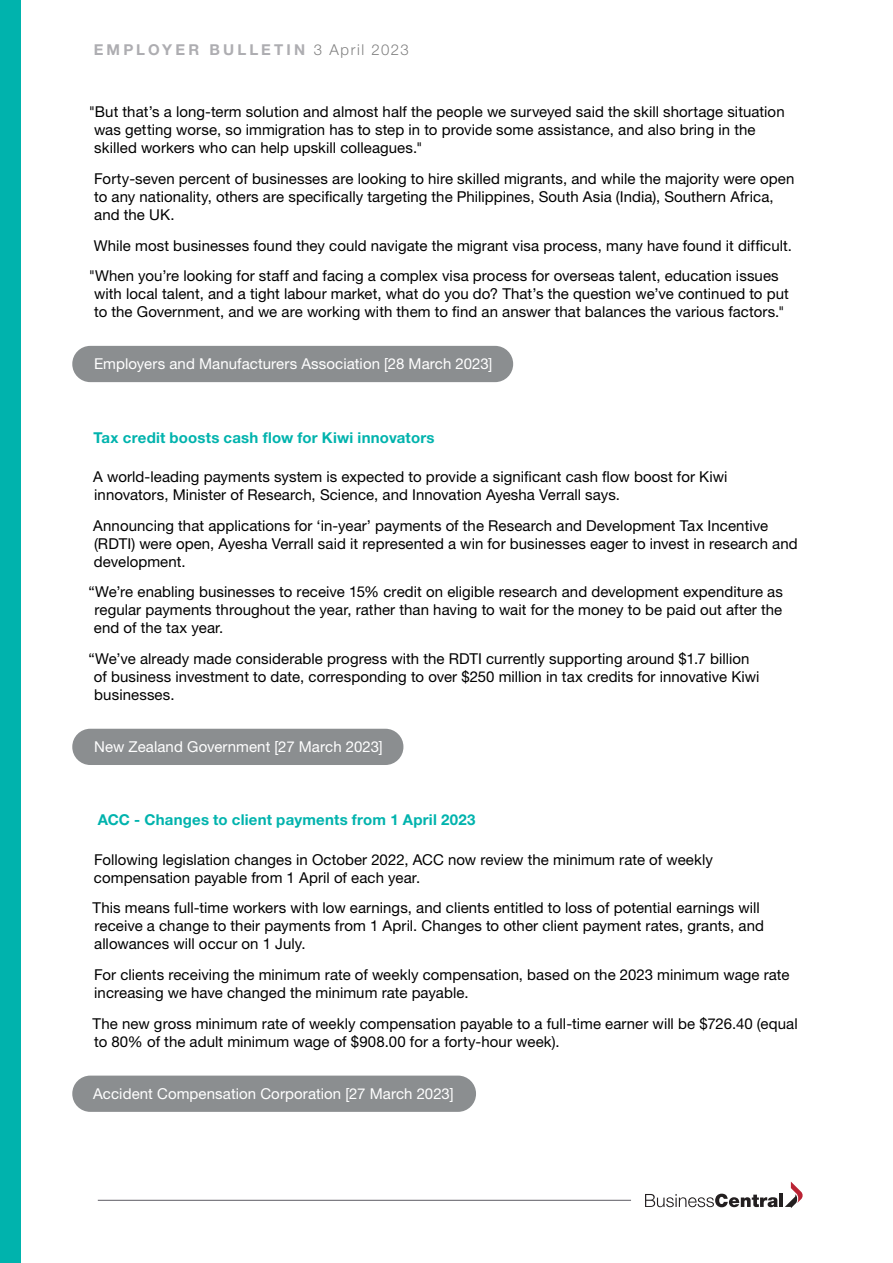
<style>
.page{position:relative;width:893px;height:1263px;background:#fff}
.page>*{position:absolute;margin:0;border:0;box-sizing:border-box;transform-origin:0 0}
.t1{font:15px/18px "Helvetica Neue LT Pro";letter-spacing:.005em;color:#000}
.t2{font:15px "Helvetica Neue LT Pro";letter-spacing:.005em;color:#fff}
.t3{font:700 15px "Helvetica Neue LT Pro";letter-spacing:.015em;color:#00b3ad}
.t4{font:700 15px "Helvetica Neue LT Pro";letter-spacing:.21em;color:#5c5b63}
.s1{font-weight:300;color:#000}
</style>
<div class="page">
<div style="left:0;top:0;width:21px;height:1263px;background:#00b3ad"></div>
<hr style="left:98px;top:1200px;width:533px;height:1px;background:#5c5b63">
<svg style="left:645px;top:1194px;width:133px;height:13px"></svg>
<hr style="left:779px;top:1194px;width:4px;height:13px;background:#231f20">
<svg style="left:785px;top:1181px;width:18px;height:27px"></svg>
<div style="left:72px;top:346px;width:441px;height:36px;background:#8b8e90;border-radius:18px"></div>
<div style="left:72px;top:729px;width:331px;height:36px;background:#8b8e90;border-radius:18px"></div>
<div style="left:72px;top:1075px;width:404px;height:37px;background:#8b8e90;border-radius:18px"></div>
<p class="t4" style="left:94px;top:41px;width:317px">EMPLOYER BULLETIN <span class="s1">3 April 2023</span></p>
<p class="t1" style="left:94px;top:102px;width:692px;text-indent:-5px">"But that’s a long-term solution and almost half the people we surveyed said the skill shortage situation was getting worse, so immigration has to step in to provide some assistance, and also bring in the skilled workers who can help upskill colleagues."</p>
<p class="t1" style="left:94px;top:169px;width:702px">Forty-seven percent of businesses are looking to hire skilled migrants, and while the majority were open to any nationality, others are specifically targeting the Philippines, South Asia (India), Southern Africa, and the UK.</p>
<p class="t1" style="left:89px;top:230px;width:705px;line-height:30.8px;text-indent:5px">While most businesses found they could navigate the migrant visa process, many have found it difficult. "When you’re looking for staff and facing a complex visa process for overseas talent, education issues</p>
<p class="t1" style="left:94px;top:285px;width:696px">with local talent, and a tight labour market, what do you do? That’s the question we’ve continued to put to the Government, and we are working with them to find an answer that balances the various factors."</p>
<p class="t2" style="left:94px;top:355px;width:400px">Employers and Manufacturers Association [28 March 2023]</p>
<p class="t3" style="left:93px;top:428px;width:343px">Tax credit boosts cash flow for Kiwi innovators</p>
<p class="t1" style="left:93px;top:467px;width:636px">A world-leading payments system is expected to provide a significant cash flow boost for Kiwi innovators, Minister of Research, Science, and Innovation Ayesha Verrall says.</p>
<p class="t1" style="left:93px;top:516px;width:706px">Announcing that applications for ‘in-year’ payments of the Research and Development Tax Incentive (RDTI) were open, Ayesha Verrall said it represented a win for businesses eager to invest in research and development.</p>
<p class="t1" style="left:94px;top:583px;width:690px;text-align:justify;text-indent:-5px">“We’re enabling businesses to receive 15% credit on eligible research and development expenditure as regular payments throughout the year, rather than having to wait for the money to be paid out after the end of the tax year.</p>
<p class="t1" style="left:94px;top:650px;width:667px;text-indent:-5px">“We’ve already made considerable progress with the RDTI currently supporting around $1.7 billion of business investment to date, corresponding to over $250 million in tax credits for innovative Kiwi businesses.</p>
<p class="t2" style="left:94px;top:738px;width:290px">New Zealand Government [27 March 2023]</p>
<p class="t3" style="left:98px;top:811px;width:379px">ACC - Changes to client payments from 1 April 2023</p>
<p class="t1" style="left:94px;top:850px;width:620px">Following legislation changes in October 2022, ACC now review the minimum rate of weekly compensation payable from 1 April of each year.</p>
<p class="t1" style="left:93px;top:899px;width:673px">This means full-time workers with low earnings, and clients entitled to loss of potential earnings will receive a change to their payments from 1 April. Changes to other client payment rates, grants, and allowances will occur on 1 July.</p>
<p class="t1" style="left:94px;top:966px;width:697px">For clients receiving the minimum rate of weekly compensation, based on the 2023 minimum wage rate increasing we have changed the minimum rate payable.</p>
<p class="t1" style="left:93px;top:1014px;width:706px">The new gross minimum rate of weekly compensation payable to a full-time earner will be $726.40 (equal to 80% of the adult minimum wage of $908.00 for a forty-hour week).</p>
<p class="t2" style="left:93px;top:1085px;width:362px">Accident Compensation Corporation [27 March 2023]</p>
</div>
